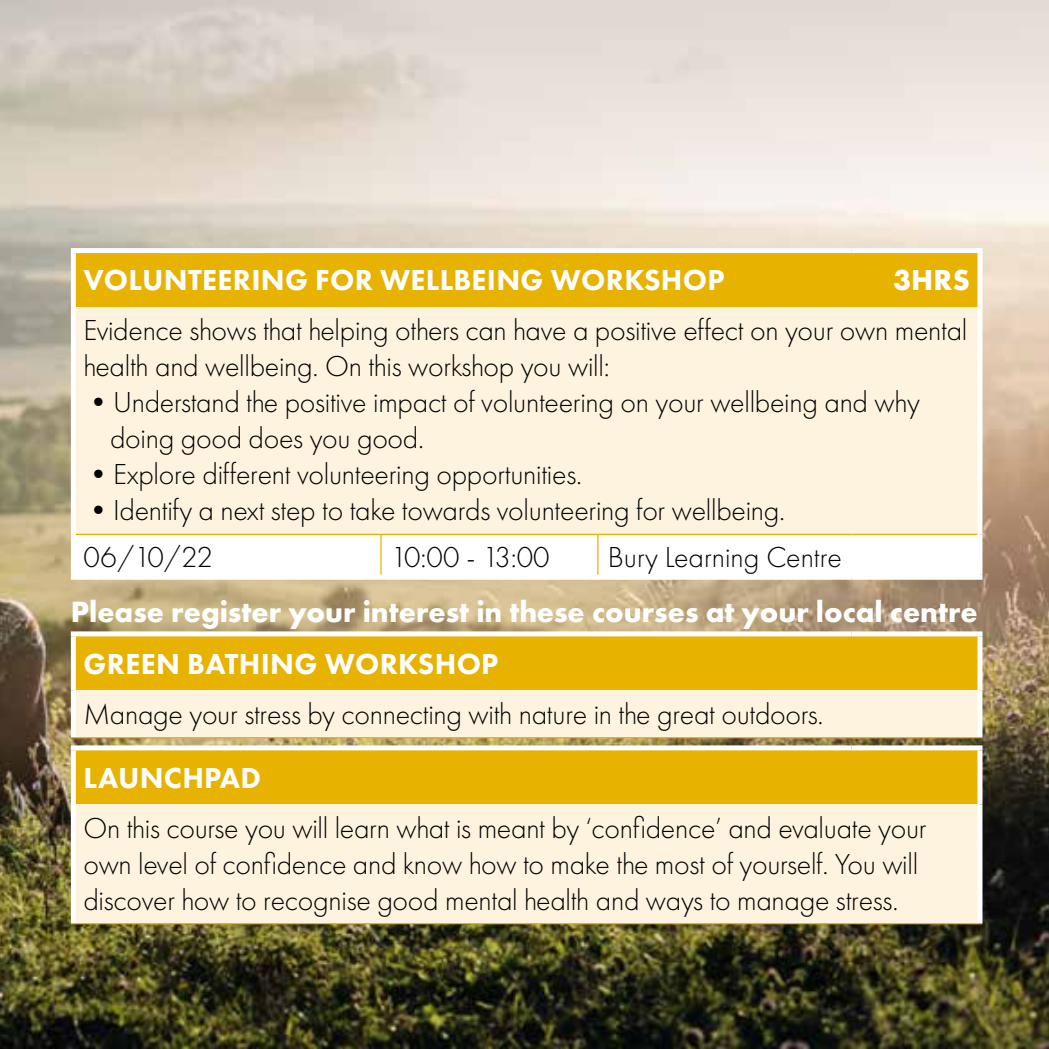
<style>
.page{position:relative;width:1049px;height:1049px;background:#fff}
.page>*{position:absolute;margin:0;border:0;box-sizing:border-box;transform-origin:0 0}
.t1{font:700 30.5px "Futura PT";color:#fff}
.t2{font:300 30px/36px "Futura PT";letter-spacing:-.01em;color:#000}
.t3{font:800 30px "Futura PT";letter-spacing:.01em;color:#fff}
.t4{font:700 30px "Futura PT";color:#fff}
</style>
<div class="page">
<img style="left:0;top:0;width:1049px;height:1049px">
<div style="left:76px;top:253px;width:901px;height:54px;background:#e7b200"></div>
<div style="left:73px;top:307px;width:907px;height:227px;background:#fdf3df"></div>
<svg style="left:76px;top:535px;width:901px;height:40px"></svg>
<hr style="left:76px;top:534px;width:305px;height:1px;background:#e7b200">
<hr style="left:381px;top:534px;width:217px;height:1px;background:#e7b200">
<hr style="left:598px;top:534px;width:253px;height:1px;background:#e7b200">
<hr style="left:851px;top:534px;width:126px;height:1px;background:#e7b200">
<hr style="left:380px;top:535px;width:2px;height:40px;background:#e7b200">
<hr style="left:597px;top:535px;width:1px;height:40px;background:#e7b200">
<div style="left:71px;top:575px;width:310px;height:5px;background:#fff"></div>
<div style="left:381px;top:575px;width:217px;height:5px;background:#fff"></div>
<div style="left:598px;top:575px;width:253px;height:5px;background:#fff"></div>
<div style="left:851px;top:575px;width:131px;height:5px;background:#fff"></div>
<div style="left:71px;top:248px;width:310px;height:5px;background:#fff"></div>
<div style="left:71px;top:253px;width:5px;height:54px;background:#fff"></div>
<div style="left:381px;top:248px;width:217px;height:5px;background:#fff"></div>
<div style="left:598px;top:248px;width:253px;height:5px;background:#fff"></div>
<div style="left:851px;top:248px;width:131px;height:5px;background:#fff"></div>
<div style="left:977px;top:253px;width:5px;height:54px;background:#fff"></div>
<div style="left:71px;top:307px;width:5px;height:227px;background:#fff"></div>
<div style="left:977px;top:307px;width:5px;height:227px;background:#fff"></div>
<div style="left:71px;top:534px;width:5px;height:41px;background:#fff"></div>
<div style="left:977px;top:534px;width:5px;height:41px;background:#fff"></div>
<div style="left:76px;top:636px;width:901px;height:54px;background:#e7b200"></div>
<div style="left:73px;top:690px;width:907px;height:48px;background:#fdf3df"></div>
<hr style="left:71px;top:737px;width:780px;height:1px;background:#e7b200">
<hr style="left:851px;top:737px;width:131px;height:1px;background:#e7b200">
<div style="left:71px;top:631px;width:780px;height:5px;background:#fff"></div>
<div style="left:71px;top:636px;width:5px;height:54px;background:#fff"></div>
<div style="left:851px;top:631px;width:131px;height:5px;background:#fff"></div>
<div style="left:977px;top:636px;width:5px;height:54px;background:#fff"></div>
<div style="left:71px;top:690px;width:5px;height:47px;background:#fff"></div>
<div style="left:977px;top:690px;width:5px;height:47px;background:#fff"></div>
<div style="left:76px;top:750px;width:901px;height:54px;background:#e7b200"></div>
<div style="left:73px;top:804px;width:907px;height:120px;background:#fdf3df"></div>
<hr style="left:71px;top:923px;width:780px;height:1px;background:#e7b200">
<hr style="left:851px;top:923px;width:131px;height:1px;background:#e7b200">
<div style="left:71px;top:745px;width:780px;height:5px;background:#fff"></div>
<div style="left:71px;top:750px;width:5px;height:54px;background:#fff"></div>
<div style="left:851px;top:745px;width:131px;height:5px;background:#fff"></div>
<div style="left:977px;top:750px;width:5px;height:54px;background:#fff"></div>
<div style="left:71px;top:804px;width:5px;height:119px;background:#fff"></div>
<div style="left:977px;top:804px;width:5px;height:119px;background:#fff"></div>
<p class="t3" style="left:84px;top:262px;width:642px">VOLUNTEERING FOR WELLBEING WORKSHOP</p>
<p class="t4" style="left:893px;top:261px;width:78px">3HRS</p>
<p class="t2" style="left:83px;top:312px;width:885px">Evidence shows that helping others can have a positive effect on your own mental health and wellbeing. On this workshop you will:</p>
<p class="t2" style="left:110px;top:384px;width:811px;text-indent:-27px">•Understand the positive impact of volunteering on your wellbeing and why doing good does you good.</p>
<p class="t2" style="left:83px;top:456px;width:500px">•Explore different volunteering opportunities.</p>
<p class="t2" style="left:83px;top:487px;width:703px;line-height:47px">•Identify a next step to take towards volunteering for wellbeing.<br>06/10/22</p>
<p class="t2" style="left:391px;top:539px;width:160px">10:00 - 13:00</p>
<p class="t2" style="left:608px;top:539px;width:236px">Bury Learning Centre</p>
<p class="t1" style="left:71px;top:592px;width:908px">Please register your interest in these courses at your local centre</p>
<p class="t3" style="left:84px;top:645px;width:416px">GREEN BATHING WORKSHOP</p>
<p class="t2" style="left:83px;top:696px;width:742px">Manage your stress by connecting with nature in the great outdoors.</p>
<p class="t3" style="left:84px;top:759px;width:179px">LAUNCHPAD</p>
<p class="t2" style="left:83px;top:810px;width:845px">On this course you will learn what is meant by ‘confidence’ and evaluate your own level of confidence and know how to make the most of yourself. You will discover how to recognise good mental health and ways to manage stress.</p>
</div>
